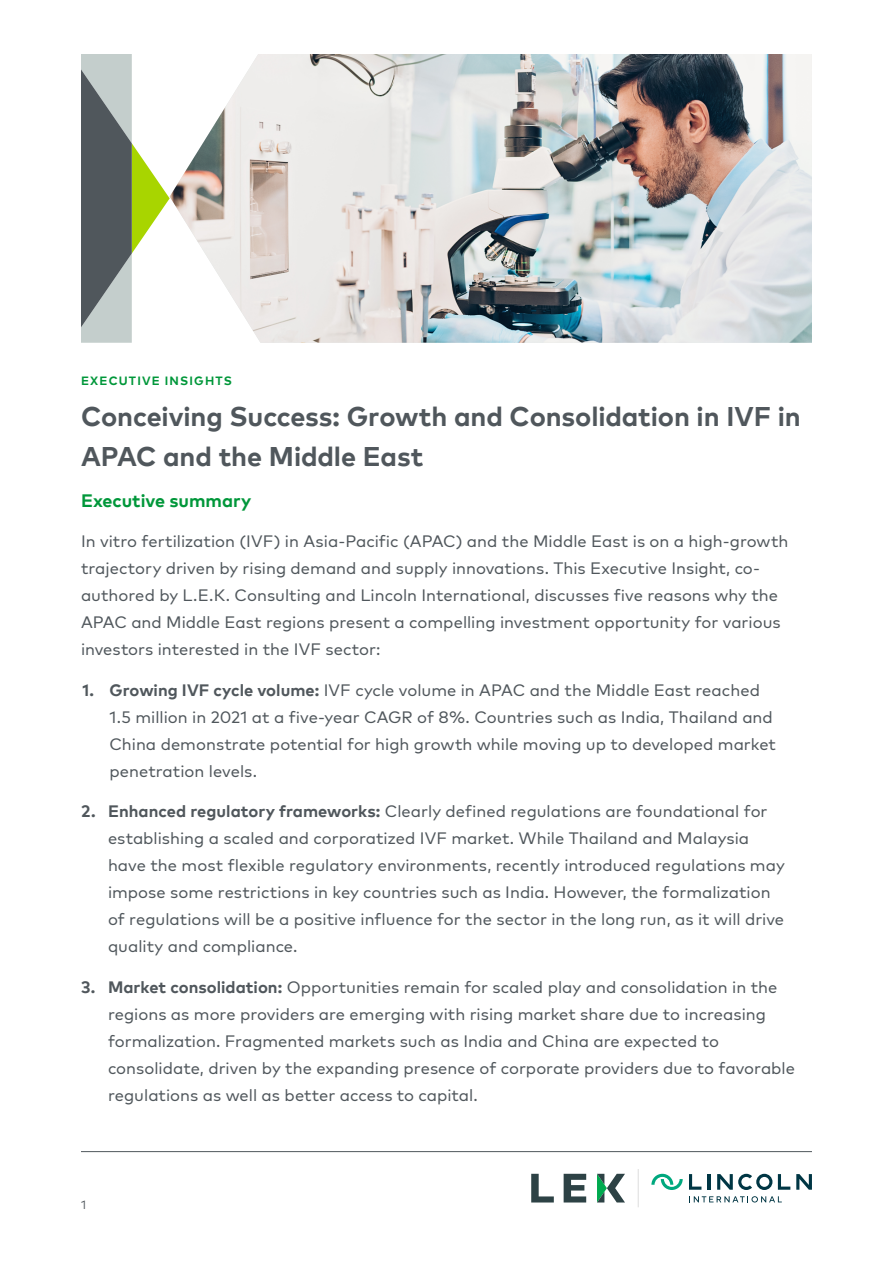
<style>
.page{position:relative;width:893px;height:1263px;background:#fff}
.page>*{position:absolute;margin:0;border:0;box-sizing:border-box;transform-origin:0 0}
.t1{font:700 27px/40.5px "Mark Pro";letter-spacing:-.005em;color:#50575c}
.t2{font:700 18px "Mark Pro";letter-spacing:-.005em;color:#00973a}
.t3{font:16.5px/27px "Mark Pro";color:#50575c}
.t4{font:700 12px "Mark Pro";letter-spacing:.095em;color:#00973a}
.t5{font:12px "Mark Pro";color:#50575c}
.s1{font-weight:700}
</style>
<div class="page">
<hr style="left:81px;top:1151px;width:731px;height:1px;background:#50575c">
<img style="left:170px;top:54px;width:642px;height:289px">
<svg style="left:81px;top:54px;width:89px;height:289px"></svg>
<hr style="left:638px;top:1169px;width:1px;height:38px;background:#ddd">
<hr style="left:708px;top:1174px;width:3px;height:16px;background:#003644">
<svg style="left:689px;top:1174px;width:12px;height:16px"></svg>
<svg style="left:796px;top:1174px;width:16px;height:16px"></svg>
<svg style="left:778px;top:1174px;width:12px;height:16px"></svg>
<svg style="left:717px;top:1174px;width:55px;height:16px"></svg>
<svg style="left:651px;top:1174px;width:32px;height:16px"></svg>
<svg style="left:689px;top:1196px;width:93px;height:6px"></svg>
<svg style="left:531px;top:1174px;width:94px;height:28px"></svg>
<p class="t4" style="left:81px;top:372px;width:152px">EXECUTIVE INSIGHTS</p>
<h1 class="t1" style="left:81px;top:393px;width:721px">Conceiving Success: Growth and Consolidation in IVF in<br>APAC and the Middle East</h1>
<p class="t2" style="left:81px;top:487px;width:172px">Executive summary</p>
<p class="t3" style="left:81px;top:526px;width:709px">In vitro fertilization (IVF) in Asia-Pacific (APAC) and the Middle East is on a high-growth trajectory driven by rising demand and supply innovations. This Executive Insight, co&shy;authored by L.E.K. Consulting and Lincoln International, discusses five reasons why the APAC and Middle East regions present a compelling investment opportunity for various investors interested in the IVF sector:</p>
<p class="t3" style="left:110px;top:675px;width:668px;text-indent:-27px"><span class="s1">1. Growing IVF cycle volume:</span> IVF cycle volume in APAC and the Middle East reached 1.5 million in 2021 at a five-year CAGR of 8%. Countries such as India, Thailand and China demonstrate potential for high growth while moving up to developed market penetration levels.</p>
<p class="t3" style="left:108px;top:796px;width:678px;text-indent:-27px"><span class="s1">2. Enhanced regulatory frameworks:</span> Clearly defined regulations are foundational for establishing a scaled and corporatized IVF market. While Thailand and Malaysia have the most flexible regulatory environments, recently introduced regulations may impose some restrictions in key countries such as India. However, the formalization of regulations will be a positive influence for the sector in the long run, as it will drive quality and compliance.</p>
<p class="t3" style="left:108px;top:972px;width:689px;text-indent:-27px"><span class="s1">3. Market consolidation:</span> Opportunities remain for scaled play and consolidation in the regions as more providers are emerging with rising market share due to increasing formalization. Fragmented markets such as India and China are expected to consolidate, driven by the expanding presence of corporate providers due to favorable regulations as well as better access to capital.</p>
<p class="t5" style="left:81px;top:1196px;width:7px">1</p>
</div>
